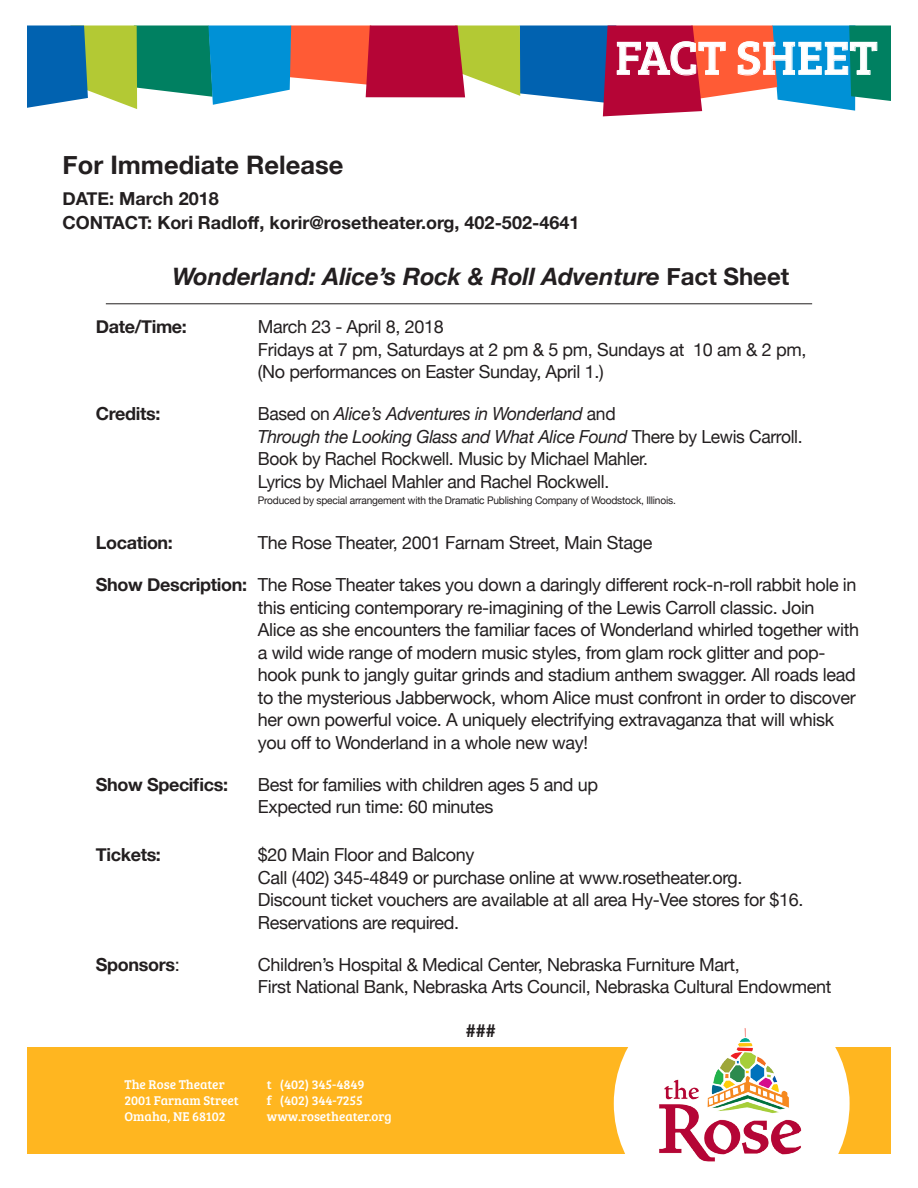
<style>
.page{position:relative;width:918px;height:1188px;background:#fff}
.page>*{position:absolute;margin:0;border:0;box-sizing:border-box;transform-origin:0 0}
.t1{font:48.15px "Bree Serif";color:#fff}
.t2{font:700 25.5px "Helvetica Neue";color:#231f20}
.t3{font:italic 700 24px "Helvetica Neue";color:#231f20}
.t4{font:18px/22.5px "Helvetica Neue";letter-spacing:-.02em;color:#231f20}
.t5{font:italic 18px "Helvetica Neue";letter-spacing:-.02em;color:#231f20}
.t6{font:700 18px "Helvetica Neue";color:#231f20}
.t7{font:700 18px "Helvetica Neue";letter-spacing:-.02em;color:#231f20}
.t8{font:13.2px/15.8px "Bree Serif";color:#fff}
.t9{font:10.5px "Helvetica Neue";letter-spacing:-.02em;color:#231f20}
.s1{font-style:normal}
.s2{font-weight:700}
.s3{font-weight:400}
</style>
<div class="page">
<div style="left:0;top:1048px;width:918px;height:106px;background:#ffb620"></div>
<svg style="left:614px;top:1047px;width:236px;height:107px;background:#fff8ea"></svg>
<img style="left:658px;top:1028px;width:144px;height:134px">
<div style="left:0;top:0;width:26px;height:1188px;background:#fff"></div>
<div style="left:892px;top:0;width:26px;height:1188px;background:#fff"></div>
<svg style="left:27px;top:26px;width:864px;height:90px"></svg>
<hr style="left:106px;top:303px;width:706px;height:1px;background:#231f20">
<p class="t1" style="left:615px;top:22px;width:264px">FACT SHEET</p>
<p class="t2" style="left:63px;top:145px;width:282px">For Immediate Release</p>
<p class="t6" style="left:63px;top:185px;width:158px">DATE: March 2018</p>
<p class="t6" style="left:63px;top:209px;width:518px">CONTACT: Kori Radloff, korir@rosetheater.org, 402-502-4641</p>
<p class="t3" style="left:172px;top:258px;width:618px">Wonderland: Alice’s Rock &amp; Roll Adventure <span class="s1">Fact Sheet</span></p>
<p class="t7" style="left:96px;top:313px;width:93px">Date/Time:</p>
<p class="t4" style="left:258px;top:317px;width:187px">March 23 - April 8, 2018</p>
<p class="t4" style="left:258px;top:339px;width:550px">Fridays at 7 pm, Saturdays at 2 pm &amp; 5 pm, Sundays at 10 am &amp; 2 pm, (No performances on Easter Sunday, April 1.)</p>
<p class="t7" style="left:96px;top:400px;width:66px">Credits:</p>
<p class="t5" style="left:258px;top:401px;width:359px"><span class="s1">Based on</span> Alice’s Adventures in Wonderland <span class="s1">and</span></p>
<p class="t5" style="left:258px;top:423px;width:546px">Through the Looking Glass and What Alice Found <span class="s1">There by Lewis Carroll.</span></p>
<p class="t4" style="left:258px;top:449px;width:392px">Book by Rachel Rockwell. Music by Michael Mahler.</p>
<p class="t4" style="left:258px;top:471px;width:353px">Lyrics by Michael Mahler and Rachel Rockwell.</p>
<p class="t9" style="left:258px;top:493px;width:419px">Produced by special arrangement with the Dramatic Publishing Company of Woodstock, Illinois.</p>
<p class="t7" style="left:96px;top:529px;width:79px">Location:</p>
<p class="t4" style="left:258px;top:533px;width:396px">The Rose Theater, 2001 Farnam Street, Main Stage</p>
<p class="t4" style="left:96px;top:575px;width:762px"><span class="s2">Show Description:</span> The Rose Theater takes you down a daringly different rock-n-roll rabbit hole in</p>
<p class="t4" style="left:258px;top:597px;width:558px">this enticing contemporary re-imagining of the Lewis Carroll classic. Join</p>
<p class="t4" style="left:258px;top:620px;width:603px">Alice as she encounters the familiar faces of Wonderland whirled together with</p>
<p class="t4" style="left:258px;top:642px;width:569px">a wild wide range of modern music styles, from glam rock glitter and pop-</p>
<p class="t4" style="left:258px;top:665px;width:599px">hook punk to jangly guitar grinds and stadium anthem swagger. All roads lead</p>
<p class="t4" style="left:258px;top:687px;width:599px">to the mysterious Jabberwock, whom Alice must confront in order to discover</p>
<p class="t4" style="left:258px;top:710px;width:578px">her own powerful voice. A uniquely electrifying extravaganza that will whisk</p>
<p class="t4" style="left:258px;top:732px;width:332px">you off to Wonderland in a whole new way!</p>
<p class="t7" style="left:96px;top:770px;width:134px">Show Specifics:</p>
<p class="t4" style="left:258px;top:774px;width:342px">Best for families with children ages 5 and up</p>
<p class="t4" style="left:258px;top:797px;width:237px">Expected run time: 60 minutes</p>
<p class="t7" style="left:96px;top:841px;width:67px">Tickets:</p>
<p class="t4" style="left:258px;top:845px;width:218px">$20 Main Floor and Balcony</p>
<p class="t4" style="left:258px;top:867px;width:486px">Call (402) 345-4849 or purchase online at www.rosetheater.org.</p>
<p class="t4" style="left:258px;top:890px;width:547px">Discount ticket vouchers are available at all area Hy-Vee stores for $16.</p>
<p class="t4" style="left:258px;top:912px;width:203px">Reservations are required.</p>
<p class="t7" style="left:96px;top:950px;width:85px">Sponsors<span class="s3">:</span></p>
<p class="t4" style="left:258px;top:954px;width:483px">Children’s Hospital &amp; Medical Center, Nebraska Furniture Mart,</p>
<p class="t4" style="left:258px;top:977px;width:575px">First National Bank, Nebraska Arts Council, Nebraska Cultural Endowment</p>
<p class="t7" style="left:466px;top:1017px;width:32px">###</p>
<p class="t8" style="left:124px;top:1076px;width:116px">The Rose Theater<br>2001 Farnam Street<br>Omaha, NE 68102</p>
<p class="t8" style="left:267px;top:1076px;width:126px">t (402) 345-4849<br>f (402) 344-7255 www.rosetheater.org</p>
</div>
